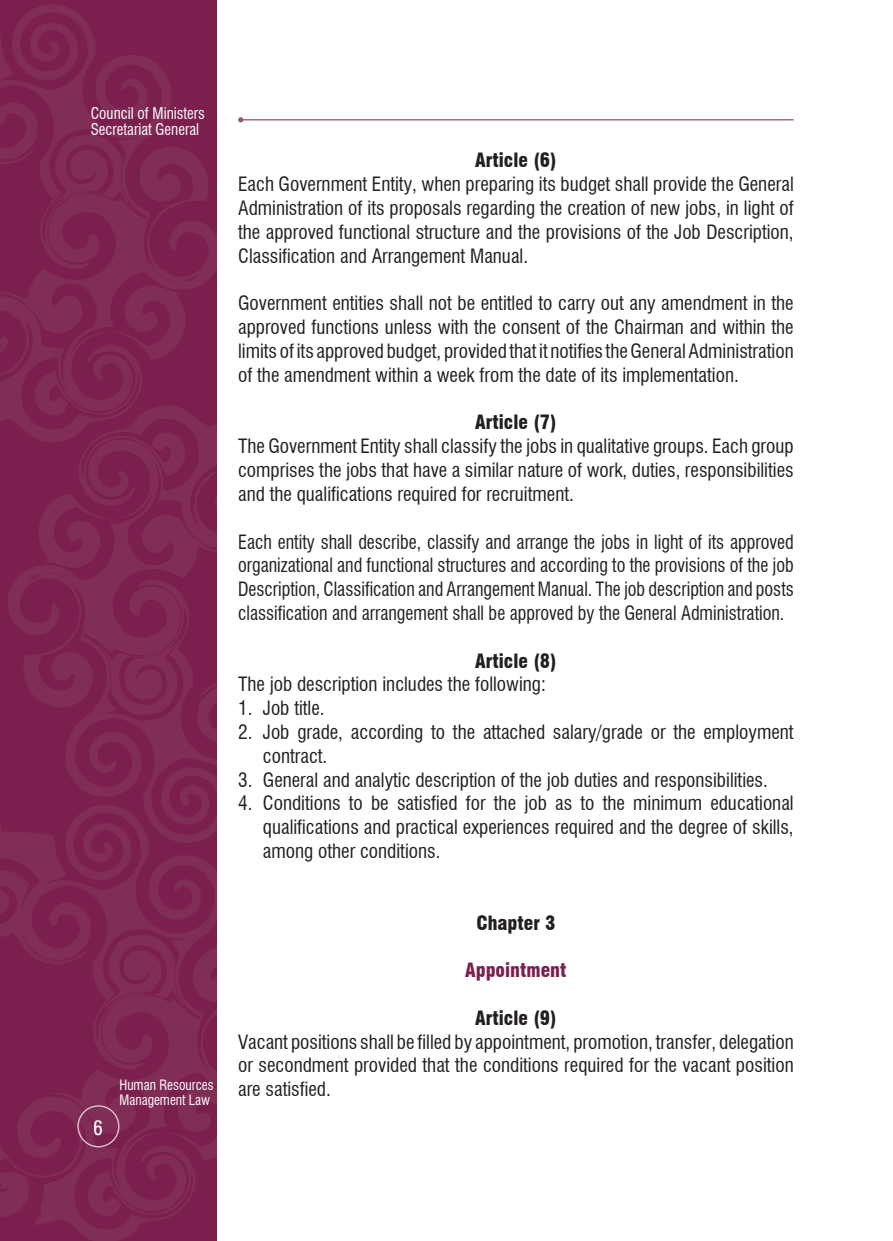
<style>
.page{position:relative;width:893px;height:1241px;background:#fff}
.page>*{position:absolute;margin:0;border:0;box-sizing:border-box;transform-origin:0 0}
.t1{font:21px "Univers Condensed";color:#fff}
.t2{font:condensed 19.25px/23.8px "Swiss 721 BT";color:#231f20;text-align:justify}
.t3{font:condensed 19.25px/23.8px "Swiss 721 BT";color:#231f20;text-align:justify;scale:.94 1}
.t4{font:900 condensed 19.25px "Swiss 721 BT";color:#231f20}
.t5{font:900 condensed 19.25px "Swiss 721 BT";color:#7b1f4f}
.t6{font:condensed 15.75px/15.8px "Swiss 721 BT";color:#fff;scale:.96 1}
.t7{font:condensed 14px/15.8px "Swiss 721 BT";color:#fff;scale:.96 1}
</style>
<div class="page">
<svg style="left:7px;top:443px;width:210px;height:332px;background:#7d2551"></svg>
<svg style="left:0;top:0;width:217px;height:443px;background:#7d2451"></svg>
<svg style="left:0;top:775px;width:217px;height:465px;background:#7d2551"></svg>
<div style="left:77px;top:1105px;width:42px;height:42px;border:1px solid #fff;border-radius:50%"></div>
<hr style="left:241px;top:119px;width:553px;height:1px;background:#985a72">
<svg style="left:238px;top:117px;width:5px;height:5px"></svg>
<p class="t6" style="left:91px;top:106px;width:120px">Council of Ministers<br>Secretariat General</p>
<p class="t1" style="left:94px;top:1114px;width:11px">6</p>
<p class="t7" style="left:119px;top:1076px;width:100px">Human Resources<br>Management Law</p>
<p class="t4" style="left:475px;top:149px;width:83px">Article (6)</p>
<p class="t2" style="left:238px;top:172px;width:557px">Each Government Entity, when preparing its budget shall provide the General Administration of its proposals regarding the creation of new jobs, in light of the approved functional structure and the provisions of the Job Description, Classification and Arrangement Manual.</p>
<p class="t2" style="left:238px;top:291px;width:557px">Government entities shall not be entitled to carry out any amendment in the approved functions unless with the consent of the Chairman and within the limits of its approved budget, provided that it notifies the General Administration of the amendment within a week from the date of its implementation.</p>
<p class="t4" style="left:475px;top:411px;width:83px">Article (7)</p>
<p class="t2" style="left:238px;top:434px;width:557px">The Government Entity shall classify the jobs in qualitative groups. Each group comprises the jobs that have a similar nature of work, duties, responsibilities and the qualifications required for recruitment.</p>
<p class="t3" style="left:238px;top:529px;width:593px">Each entity shall describe, classify and arrange the jobs in light of its approved organizational and functional structures and according to the provisions of the job Description, Classification and Arrangement Manual. The job description and posts classification and arrangement shall be approved by the General Administration.</p>
<p class="t4" style="left:475px;top:649px;width:83px">Article (8)</p>
<p class="t2" style="left:238px;top:672px;width:309px">The job description includes the following:</p>
<p class="t2" style="left:238px;top:696px;width:88px">1. Job title.</p>
<p class="t2" style="left:263px;top:720px;width:532px;text-indent:-25px">2. Job grade, according to the attached salary/grade or the employment contract.</p>
<p class="t2" style="left:238px;top:767px;width:531px">3. General and analytic description of the job duties and responsibilities.</p>
<p class="t2" style="left:263px;top:791px;width:532px;text-indent:-25px">4. Conditions to be satisfied for the job as to the minimum educational qualifications and practical experiences required and the degree of skills, among other conditions.</p>
<p class="t4" style="left:476px;top:910px;width:81px">Chapter 3</p>
<p class="t5" style="left:465px;top:958px;width:103px">Appointment</p>
<p class="t4" style="left:475px;top:1006px;width:83px">Article (9)</p>
<p class="t2" style="left:238px;top:1029px;width:557px">Vacant positions shall be filled by appointment, promotion, transfer, delegation or secondment provided that the conditions required for the vacant position are satisfied.</p>
</div>
